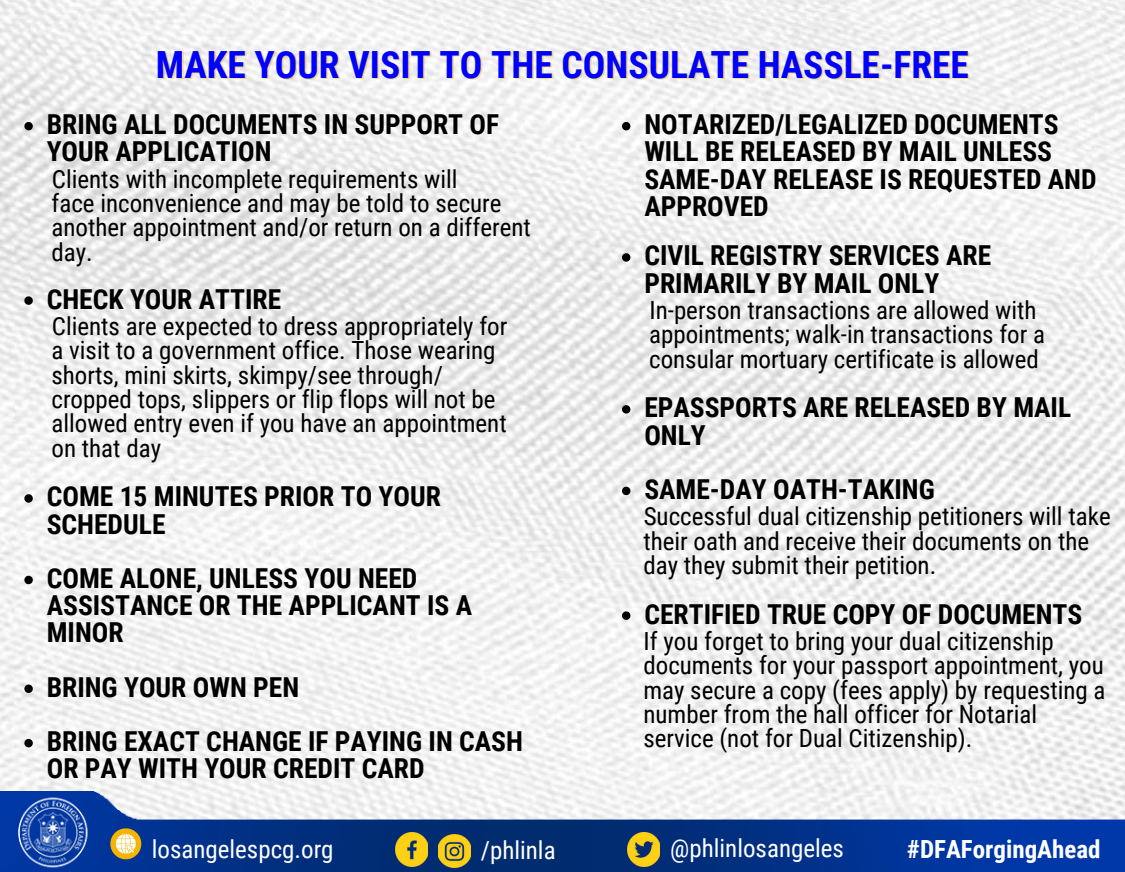
<style>
.page{position:relative;width:1125px;height:872px;background:#fff}
.page>*{position:absolute;margin:0;border:0;box-sizing:border-box;transform-origin:0 0}
.t1{font:700 37.5px "Roboto Condensed";color:#00f}
.t2{font:700 27.5px/27.2px "Roboto Condensed";color:#000}
.t3{font:25px "Roboto Condensed";color:#000}
.t4{font:25px "Roboto Condensed";color:#fff}
.t5{font:700 25px "Roboto Condensed";color:#fff}
</style>
<div class="page">
<img style="left:0;top:0;width:1125px;height:791px">
<img style="left:0;top:791px;width:1125px;height:81px">
<svg style="left:110px;top:828px;width:31px;height:31px"></svg>
<img style="left:396px;top:832px;width:31px;height:34px">
<img style="left:438px;top:834px;width:32px;height:34px">
<img style="left:628px;top:832px;width:31px;height:34px">
<svg style="left:24px;top:122px;width:9px;height:8px"></svg>
<svg style="left:24px;top:296px;width:9px;height:9px"></svg>
<svg style="left:24px;top:494px;width:9px;height:9px"></svg>
<svg style="left:24px;top:576px;width:9px;height:8px"></svg>
<svg style="left:24px;top:684px;width:9px;height:9px"></svg>
<svg style="left:24px;top:739px;width:9px;height:8px"></svg>
<svg style="left:622px;top:122px;width:8px;height:8px"></svg>
<svg style="left:622px;top:253px;width:8px;height:9px"></svg>
<svg style="left:622px;top:405px;width:8px;height:9px"></svg>
<svg style="left:622px;top:487px;width:8px;height:8px"></svg>
<svg style="left:622px;top:611px;width:8px;height:9px"></svg>
<h1 class="t1" style="left:156px;top:43px;width:815px">MAKE YOUR VISIT TO THE CONSULATE HASSLE-FREE</h1>
<p class="t2" style="left:47px;top:111px;width:454px">BRING ALL DOCUMENTS IN SUPPORT OF<br>YOUR APPLICATION</p>
<p class="t3" style="left:52px;top:164px;width:407px">Clients with incomplete requirements will</p>
<p class="t3" style="left:52px;top:189px;width:452px">face inconvenience and may be told to secure</p>
<p class="t3" style="left:52px;top:213px;width:481px">another appointment and/or return on a different</p>
<p class="t3" style="left:52px;top:238px;width:43px">day.</p>
<p class="t2" style="left:47px;top:286px;width:236px">CHECK YOUR ATTIRE</p>
<p class="t3" style="left:52px;top:312px;width:457px">Clients are expected to dress appropriately for</p>
<p class="t3" style="left:52px;top:336px;width:445px">a visit to a government office. Those wearing</p>
<p class="t3" style="left:52px;top:360px;width:393px">shorts, mini skirts, skimpy/see through/</p>
<p class="t3" style="left:52px;top:385px;width:446px">cropped tops, slippers or flip flops will not be</p>
<p class="t3" style="left:52px;top:409px;width:457px">allowed entry even if you have an appointment</p>
<p class="t3" style="left:52px;top:433px;width:111px">on that day</p>
<p class="t2" style="left:47px;top:483px;width:396px">COME 15 MINUTES PRIOR TO YOUR<br>SCHEDULE</p>
<p class="t2" style="left:47px;top:565px;width:427px">COME ALONE, UNLESS YOU NEED<br>ASSISTANCE OR THE APPLICANT IS A<br>MINOR</p>
<p class="t2" style="left:47px;top:674px;width:254px">BRING YOUR OWN PEN</p>
<p class="t2" style="left:47px;top:728px;width:478px">BRING EXACT CHANGE IF PAYING IN CASH<br>OR PAY WITH YOUR CREDIT CARD</p>
<p class="t2" style="left:644px;top:111px;width:454px">NOTARIZED/LEGALIZED DOCUMENTS<br>WILL BE RELEASED BY MAIL UNLESS<br>SAME-DAY RELEASE IS REQUESTED AND<br>APPROVED</p>
<p class="t2" style="left:644px;top:242px;width:348px">CIVIL REGISTRY SERVICES ARE<br>PRIMARILY BY MAIL ONLY</p>
<p class="t3" style="left:649px;top:296px;width:389px">In-person transactions are allowed with</p>
<p class="t3" style="left:649px;top:320px;width:397px">appointments; walk-in transactions for a</p>
<p class="t3" style="left:649px;top:344px;width:391px">consular mortuary certificate is allowed</p>
<p class="t2" style="left:644px;top:394px;width:428px">EPASSPORTS ARE RELEASED BY MAIL<br>ONLY</p>
<p class="t2" style="left:644px;top:476px;width:292px">SAME-DAY OATH-TAKING</p>
<p class="t3" style="left:644px;top:502px;width:468px">Successful dual citizenship petitioners will take</p>
<p class="t3" style="left:643px;top:526px;width:447px">their oath and receive their documents on the</p>
<p class="t3" style="left:643px;top:551px;width:294px">day they submit their petition.</p>
<p class="t2" style="left:644px;top:601px;width:439px">CERTIFIED TRUE COPY OF DOCUMENTS</p>
<p class="t3" style="left:644px;top:627px;width:412px">If you forget to bring your dual citizenship</p>
<p class="t3" style="left:643px;top:651px;width:462px">documents for your passport appointment, you</p>
<p class="t3" style="left:643px;top:675px;width:464px">may secure a copy (fees apply) by requesting a</p>
<p class="t3" style="left:643px;top:700px;width:395px">number from the hall officer for Notarial</p>
<p class="t3" style="left:643px;top:724px;width:330px">service (not for Dual Citizenship).</p>
<p class="t4" style="left:152px;top:834px;width:183px">losangelespcg.org</p>
<p class="t4" style="left:481px;top:835px;width:76px">/phlinla</p>
<p class="t4" style="left:670px;top:834px;width:175px">@phlinlosangeles</p>
<p class="t5" style="left:907px;top:834px;width:195px">#DFAForgingAhead</p>
</div>
